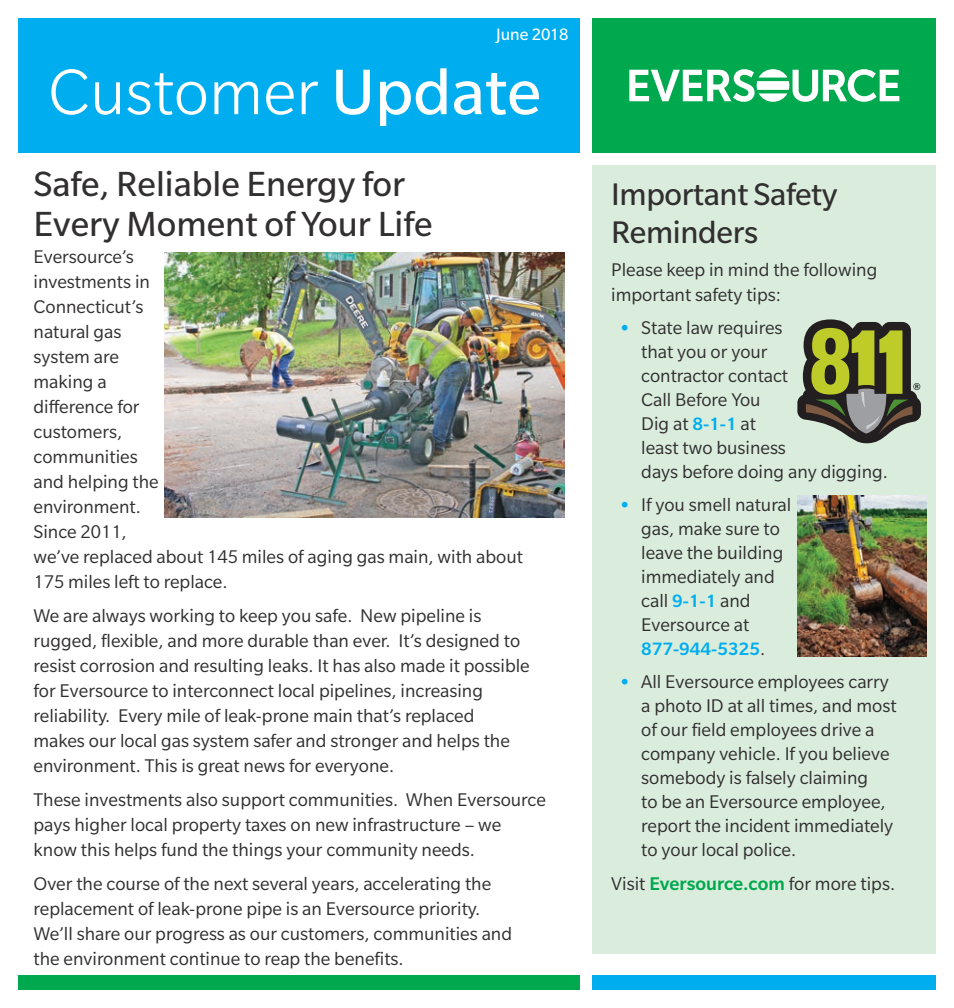
<style>
.page{position:relative;width:954px;height:1008px;background:#fff}
.page>*{position:absolute;margin:0;border:0;box-sizing:border-box;transform-origin:0 0}
.t1{font:300 70px "Slate Pro";color:#fff}
.t2{font:38px/40px "Slate Pro";color:#312f30}
.t3{font:34px/38px "Slate Pro";letter-spacing:-.01em;color:#312f30}
.t4{font:20px/25px "Slate Pro";color:#312f30}
.t5{font:500 19.6px "Slate Pro";color:#00aeef}
.t6{font:18px "Slate Pro";color:#fff}
.s1{font-weight:400}
.s2{font-weight:700;color:#00aeef}
.s3{font-weight:500;font-size:19.6px;color:#00aeef}
.s4{font-weight:400;font-size:20px;color:#312f30}
.s5{font-weight:500;color:#00a84e}
</style>
<div class="page">
<div style="left:593px;top:166px;width:343px;height:788px;background:#daeddd"></div>
<div style="left:18px;top:18px;width:562px;height:135px;background:#00aeef"></div>
<div style="left:593px;top:18px;width:343px;height:135px;background:#00a84e"></div>
<svg style="left:629px;top:69px;width:270px;height:33px"></svg>
<div style="left:18px;top:976px;width:562px;height:14px;background:#00a84e"></div>
<div style="left:593px;top:976px;width:343px;height:14px;background:#00aeef"></div>
<img style="left:165px;top:253px;width:400px;height:264px">
<img style="left:797px;top:495px;width:130px;height:162px">
<svg style="left:797px;top:319px;width:124px;height:124px"></svg>
<p class="t6" style="left:496px;top:25px;width:74px">June 2018</p>
<h1 class="t1" style="left:48px;top:56px;width:495px">Customer <span class="s1">Update</span></h1>
<h2 class="t2" style="left:34px;top:164px;width:400px">Safe, Reliable Energy for<br>Every Moment of Your Life</h2>
<p class="t4" style="left:34px;top:244px;width:491px">Eversource’s<br>investments in<br>Connecticut’s<br>natural gas<br>system are<br>making a<br>difference for<br>customers,<br>communities<br>and helping the<br>environment.<br>Since 2011,<br>we’ve replaced about 145 miles of aging gas main, with about<br>175 miles left to replace.</p>
<p class="t4" style="left:34px;top:603px;width:498px">We are always working to keep you safe. New pipeline is rugged, flexible, and more durable than ever. It’s designed to resist corrosion and resulting leaks. It has also made it possible for Eversource to interconnect local pipelines, increasing reliability. Every mile of leak-prone main that’s replaced makes our local gas system safer and stronger and helps the environment. This is great news for everyone.</p>
<p class="t4" style="left:34px;top:787px;width:514px">These investments also support communities. When Eversource pays higher local property taxes on new infrastructure – we know this helps fund the things your community needs.</p>
<p class="t4" style="left:34px;top:871px;width:480px">Over the course of the next several years, accelerating the replacement of leak-prone pipe is an Eversource priority.<br>We’ll share our progress as our customers, communities and the environment continue to reap the benefits.</p>
<h3 class="t3" style="left:611px;top:175px;width:228px">Important Safety<br>Reminders</h3>
<p class="t4" style="left:611px;top:257px;width:268px">Please keep in mind the following important safety tips:</p>
<p class="t4" style="left:641px;top:316px;width:248px;line-height:24px;text-indent:-22px"><span class="s2">•</span> State law requires<br>that you or your<br>contractor contact<br>Call Before You<br>Dig at <span class="s3">8-1-1</span> at<br>least two business<br>days before doing any digging.</p>
<p class="t4" style="left:641px;top:493px;width:152px;line-height:24px;text-indent:-22px"><span class="s2">•</span> If you smell natural gas, make sure to leave the building immediately and call <span class="s3">9-1-1</span> and<br>Eversource at</p>
<p class="t5" style="left:641px;top:638px;width:125px">877-944-5325<span class="s4">.</span></p>
<p class="t4" style="left:641px;top:670px;width:257px;line-height:24px;text-indent:-22px"><span class="s2">•</span> All Eversource employees carry a photo ID at all times, and most of our field employees drive a company vehicle. If you believe somebody is falsely claiming<br>to be an Eversource employee, report the incident immediately to your local police.</p>
<p class="t4" style="left:611px;top:871px;width:285px">Visit <span class="s5">Eversource.com</span> for more tips.</p>
</div>
